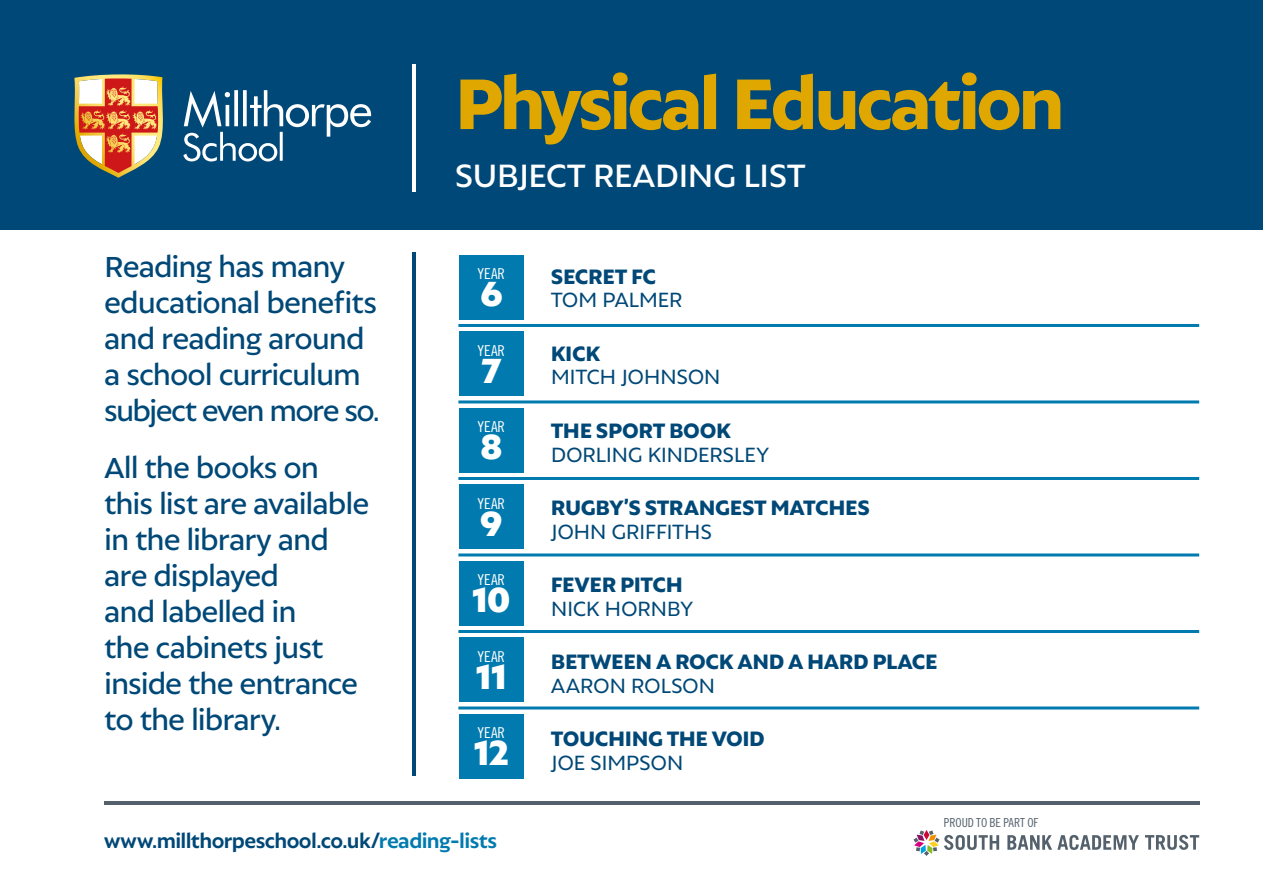
<style>
.page{position:relative;width:1263px;height:893px;background:#fff}
.page>*{position:absolute;margin:0;border:0;box-sizing:border-box;transform-origin:0 0}
.t1{font:800 77.25px "Autor";letter-spacing:-.045em;color:#e0a700}
.t2{font:900 37.5px "Autor";color:#fff}
.t3{font:500 35.1px "Autor";letter-spacing:-.025em;color:#fff}
.t4{font:500 31.5px/36px "Autor";letter-spacing:-.035em;color:#004877}
.t5{font:800 22.5px "Autor";letter-spacing:-.02em;color:#004877}
.t6{font:22.5px "Autor";letter-spacing:-.02em;color:#004877}
.t7{font:700 21.75px "Autor";letter-spacing:-.025em;color:#004877}
.t8{font:15px "Trade Gothic LT Std Cn 18";letter-spacing:-.005em;color:#fff}
.t9{font:12.45px "Trade Gothic LT Std Cn 18";letter-spacing:-.005em;color:#54616c}
.s1{color:#007aaf}
</style>
<div class="page">
<div style="left:0;top:0;width:1263px;height:230px;background:#004877"></div>
<hr style="left:458px;top:324px;width:741px;height:3px;background:#007aaf">
<hr style="left:458px;top:400px;width:741px;height:3px;background:#007aaf">
<hr style="left:458px;top:477px;width:741px;height:3px;background:#007aaf">
<hr style="left:458px;top:553px;width:741px;height:3px;background:#007aaf">
<hr style="left:458px;top:630px;width:741px;height:3px;background:#007aaf">
<hr style="left:458px;top:706px;width:741px;height:3px;background:#007aaf">
<svg style="left:74px;top:74px;width:89px;height:104px"></svg>
<svg style="left:183px;top:90px;width:188px;height:71px"></svg>
<div style="left:459px;top:255px;width:64px;height:64px;background:#007aaf"></div>
<div style="left:459px;top:714px;width:64px;height:64px;background:#007aaf"></div>
<div style="left:459px;top:637px;width:64px;height:65px;background:#007aaf"></div>
<div style="left:459px;top:561px;width:64px;height:64px;background:#007aaf"></div>
<div style="left:459px;top:484px;width:64px;height:65px;background:#007aaf"></div>
<div style="left:459px;top:408px;width:64px;height:64px;background:#007aaf"></div>
<div style="left:459px;top:332px;width:64px;height:64px;background:#007aaf"></div>
<hr style="left:413px;top:64px;width:3px;height:128px;background:#fff">
<hr style="left:413px;top:253px;width:3px;height:523px;background:#004877">
<hr style="left:104px;top:801px;width:1095px;height:4px;background:#54616c">
<svg style="left:913px;top:830px;width:86px;height:26px"></svg>
<svg style="left:1007px;top:835px;width:132px;height:15px"></svg>
<svg style="left:1145px;top:835px;width:54px;height:15px"></svg>
<p class="t4" style="left:104px;top:248px;width:277px">Reading has many educational benefits and reading around a school curriculum subject even more so.</p>
<p class="t4" style="left:104px;top:448px;width:267px">All the books on this list are available in the library and are displayed<br>and labelled in<br>the cabinets just inside the entrance to the library.</p>
<h1 class="t1" style="left:455px;top:57px;width:611px">Physical Education</h1>
<p class="t3" style="left:455px;top:155px;width:352px">SUBJECT READING LIST</p>
<p class="t8" style="left:478px;top:265px;width:29px">YEAR</p>
<p class="t2" style="left:480px;top:271px;width:23px">6</p>
<p class="t8" style="left:478px;top:341px;width:29px">YEAR</p>
<p class="t2" style="left:481px;top:347px;width:22px">7</p>
<p class="t8" style="left:478px;top:418px;width:29px">YEAR</p>
<p class="t2" style="left:480px;top:423px;width:23px">8</p>
<p class="t8" style="left:478px;top:494px;width:29px">YEAR</p>
<p class="t2" style="left:480px;top:500px;width:23px">9</p>
<p class="t8" style="left:478px;top:571px;width:29px">YEAR</p>
<p class="t2" style="left:472px;top:576px;width:39px">10</p>
<p class="t8" style="left:478px;top:647px;width:29px">YEAR</p>
<p class="t2" style="left:476px;top:653px;width:32px">11</p>
<p class="t8" style="left:478px;top:724px;width:29px">YEAR</p>
<p class="t2" style="left:474px;top:729px;width:36px">12</p>
<p class="t5" style="left:551px;top:263px;width:107px">SECRET FC</p>
<p class="t6" style="left:551px;top:286px;width:133px">TOM PALMER</p>
<p class="t5" style="left:551px;top:340px;width:51px">KICK</p>
<p class="t6" style="left:551px;top:363px;width:171px">MITCH JOHNSON</p>
<p class="t5" style="left:551px;top:417px;width:182px">THE SPORT BOOK</p>
<p class="t6" style="left:551px;top:440px;width:220px">DORLING KINDERSLEY</p>
<p class="t5" style="left:551px;top:494px;width:321px">RUGBY’S STRANGEST MATCHES</p>
<p class="t6" style="left:551px;top:517px;width:163px">JOHN GRIFFITHS</p>
<p class="t5" style="left:551px;top:571px;width:134px">FEVER PITCH</p>
<p class="t6" style="left:551px;top:594px;width:144px">NICK HORNBY</p>
<p class="t5" style="left:551px;top:648px;width:388px">BETWEEN A ROCK AND A HARD PLACE</p>
<p class="t6" style="left:551px;top:671px;width:166px">AARON ROLSON</p>
<p class="t5" style="left:551px;top:725px;width:216px">TOUCHING THE VOID</p>
<p class="t6" style="left:551px;top:748px;width:134px">JOE SIMPSON</p>
<p class="t9" style="left:944px;top:815px;width:96px">PROUD TO BE PART OF</p>
<p class="t7" style="left:104px;top:827px;width:394px">www.millthorpeschool.co.uk/<span class="s1">reading-lists</span></p>
</div>
